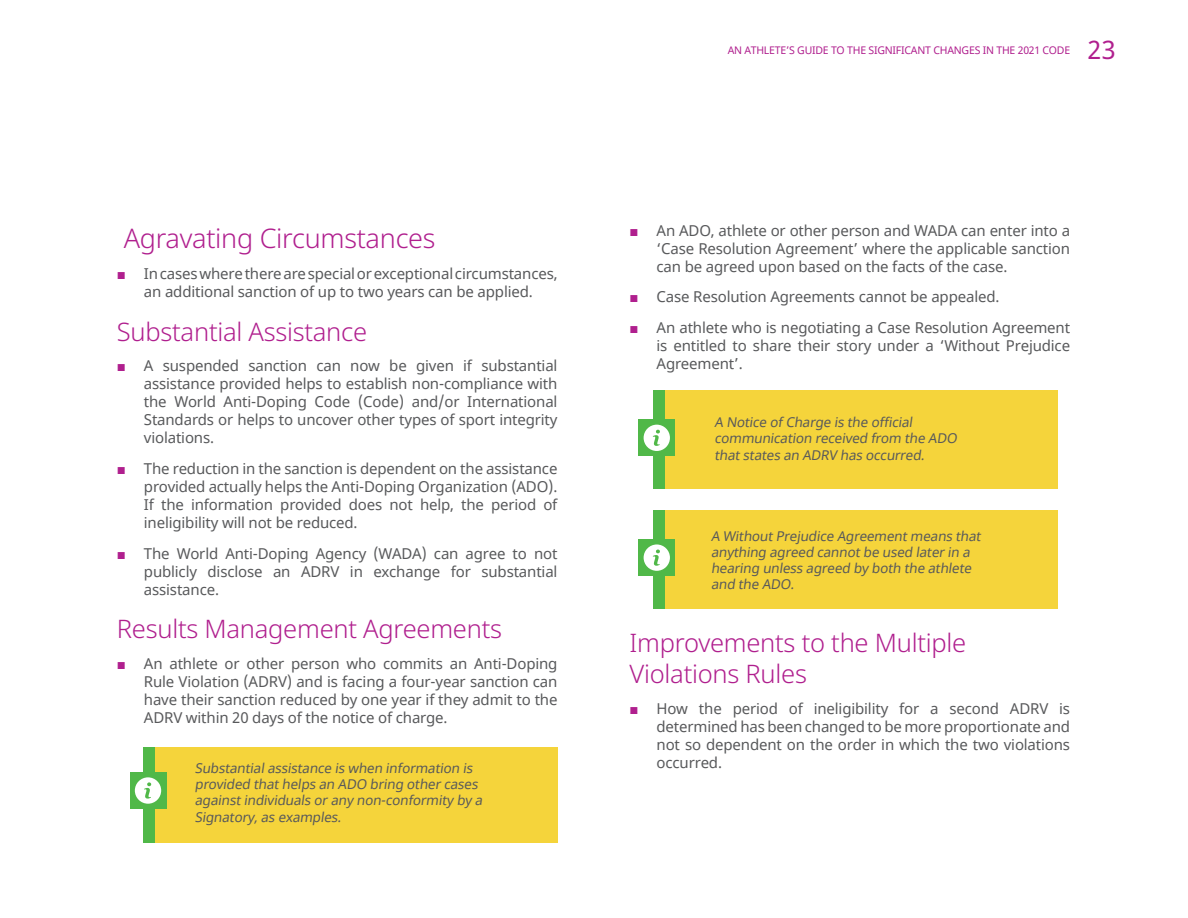
<style>
.page{position:relative;width:1188px;height:918px;background:#fff}
.page>*{position:absolute;margin:0;border:0;box-sizing:border-box;transform-origin:0 0}
.t1{font:300 27px "Noto Sans";letter-spacing:-.01em;color:#b01f8e}
.t2{font:300 25.5px/30.6px "Noto Sans";letter-spacing:-.01em;color:#b01f8e}
.t3{font:25.5px "Noto Sans";color:#b01f8e}
.t4{font:15px/18px "Noto Sans";letter-spacing:-.01em;color:#58595b;text-align:justify}
.t5{font:13.5px/16.2px "Noto Sans";letter-spacing:-.01em;color:#58595b}
.t6{font:10.5px "Noto Sans";letter-spacing:-.02em;color:#b01f8e}
.s1{font-family:"Arial";color:#b01f8e}
</style>
<div class="page">
<div style="left:130px;top:772px;width:36px;height:37px;background:#50b848"></div>
<div style="left:135px;top:747px;width:423px;height:95px;background:#f5d43b"></div>
<div style="left:639px;top:420px;width:36px;height:36px;background:#50b848"></div>
<div style="left:644px;top:390px;width:414px;height:99px;background:#f5d43b"></div>
<div style="left:639px;top:540px;width:36px;height:36px;background:#50b848"></div>
<div style="left:644px;top:510px;width:414px;height:99px;background:#f5d43b"></div>
<h1 class="t1" style="left:124px;top:220px;width:313px">Agravating Circumstances</h1>
<p class="t4" style="left:117px;top:265px;width:442px;text-align:center"><span class="s1">■</span> In cases where there are special or exceptional circumstances, an additional sanction of up to two years can be applied.</p>
<h2 class="t2" style="left:117px;top:317px;width:252px">Substantial Assistance</h2>
<p class="t4" style="left:144px;top:357px;width:415px;text-indent:-27px"><span class="s1">■</span> A suspended sanction can now be given if substantial assistance provided helps to establish non-compliance with the World Anti-Doping Code (Code) and/or International Standards or helps to uncover other types of sport integrity violations.</p>
<p class="t4" style="left:144px;top:460px;width:415px;text-indent:-27px"><span class="s1">■</span> The reduction in the sanction is dependent on the assistance provided actually helps the Anti-Doping Organization (ADO).<br>If the information provided does not help, the period of ineligibility will not be reduced.</p>
<p class="t4" style="left:144px;top:545px;width:415px;text-indent:-27px"><span class="s1">■</span> The World Anti-Doping Agency (WADA) can agree to not publicly disclose an ADRV in exchange for substantial assistance.</p>
<h2 class="t2" style="left:117px;top:614px;width:387px">Results Management Agreements</h2>
<p class="t4" style="left:144px;top:655px;width:415px;text-indent:-27px"><span class="s1">■</span> An athlete or other person who commits an Anti-Doping Rule Violation (ADRV) and is facing a four-year sanction can have their sanction reduced by one year if they admit to the ADRV within 20 days of the notice of charge.</p>
<p class="t5" style="left:195px;top:760px;width:292px">Substantialassistance is when information is provided thathelps an ADO bring other cases againstindividuals or any non-conformity by a Signatory,as examples.</p>
<p class="t6" style="left:728px;top:43px;width:344px">AN ATHLETE’S GUIDE TO THE SIGNIFICANT CHANGES IN THE 2021 CODE</p>
<h2 class="t3" style="left:1088px;top:33px;width:30px">23</h2>
<p class="t4" style="left:657px;top:222px;width:415px;text-indent:-27px"><span class="s1">■</span> An ADO, athlete or other person and WADA can enter into a ‘Case Resolution Agreement’ where the applicable sanction can be agreed upon based on the facts of the case.</p>
<p class="t4" style="left:630px;top:288px;width:371px"><span class="s1">■</span> Case Resolution Agreements cannot be appealed.</p>
<p class="t4" style="left:657px;top:319px;width:415px;text-indent:-27px"><span class="s1">■</span> An athlete who is negotiating a Case Resolution Agreement is entitled to share their story under a ‘Without Prejudice Agreement’.</p>
<p class="t5" style="left:714px;top:415px;width:247px">A Notice of Charge is the official communication received from the ADO thatstates an ADRV has occurred.</p>
<p class="t5" style="left:711px;top:528px;width:274px">A WithoutPrejudice Agreementmeans that anything agreed cannotbe used later in a hearing unless agreed by both the athlete and the ADO.</p>
<h2 class="t2" style="left:630px;top:628px;width:338px">Improvements to the Multiple<br>Violations Rules</h2>
<p class="t4" style="left:657px;top:700px;width:415px;text-indent:-27px"><span class="s1">■</span> How the period of ineligibility for a second ADRV is determined has been changed to be more proportionate and not so dependent on the order in which the two violations occurred.</p>
</div>
